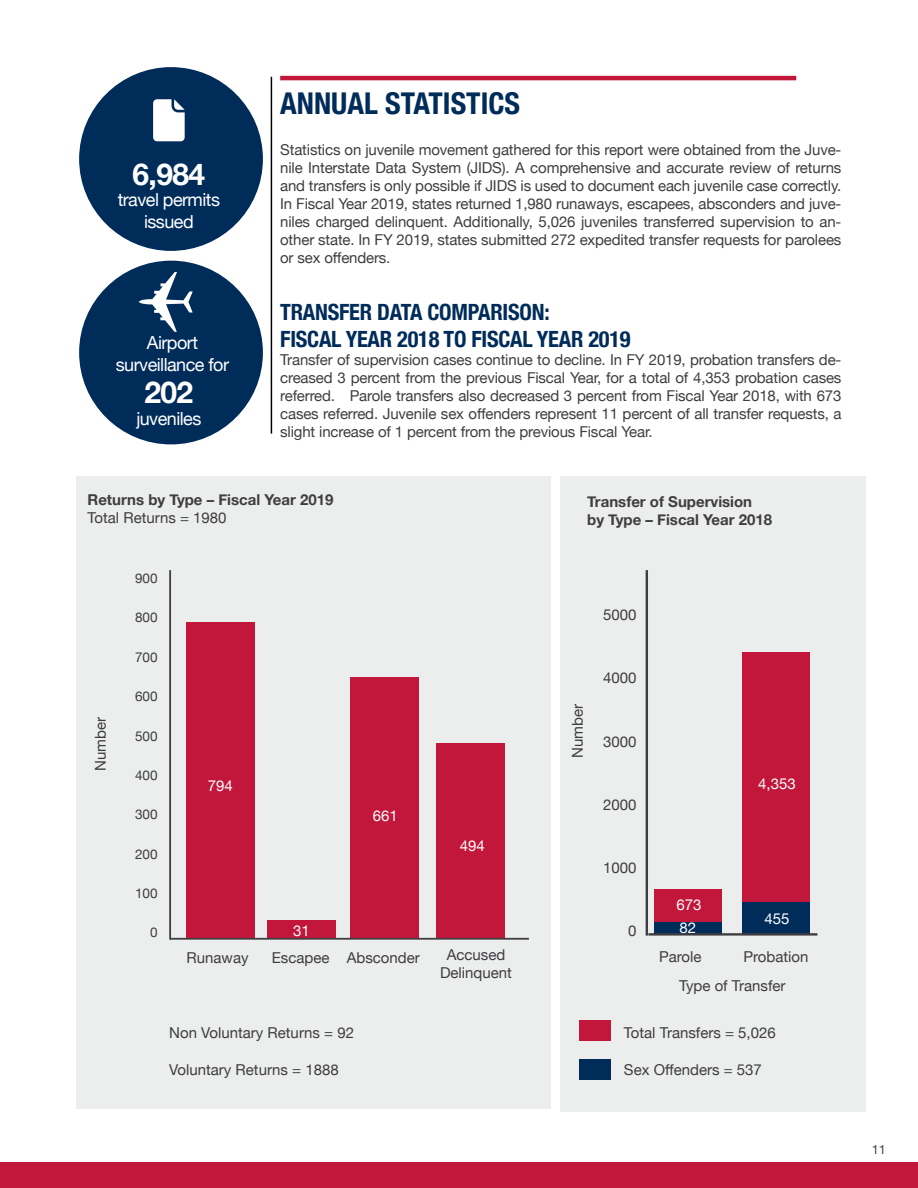
<style>
.page{position:relative;width:918px;height:1188px;background:#fff}
.page>*{position:absolute;margin:0;border:0;box-sizing:border-box;transform-origin:0 0}
.t1{font:700 condensed 30px "Helvetica Neue";color:#002c5a}
.t2{font:700 30px "Helvetica Neue";letter-spacing:-.02em;color:#fff}
.t3{font:700 condensed 22.35px/26.8px "Helvetica Neue";letter-spacing:-.01em;color:#002c5a}
.t4{font:18px/21.6px "Helvetica Neue";letter-spacing:-.03em;color:#fff;text-align:center}
.t5{font:15px/18px "Helvetica Neue";color:#3e3d40;text-align:justify}
.t6{font:700 15px/18px "Helvetica Neue";color:#3e3d40}
.t7{font:15px "Helvetica Neue";color:#fff}
.t8{font:13.5px "Helvetica Neue";color:#3e3d40}
.t9{font:12.75px "Helvetica Neue";color:#3e3d40}
</style>
<div class="page">
<div style="left:561px;top:476px;width:305px;height:635px;background:#eceded"></div>
<div style="left:76px;top:476px;width:475px;height:633px;background:#eceded"></div>
<div style="left:0;top:1162px;width:918px;height:26px;background:#c3163b"></div>
<hr style="left:169px;top:570px;width:2px;height:370px;background:#3e3d40">
<div style="left:186px;top:623px;width:68px;height:315px;background:#c3163b"></div>
<div style="left:267px;top:920px;width:69px;height:18px;background:#c3163b"></div>
<div style="left:350px;top:677px;width:69px;height:261px;background:#c3163b"></div>
<div style="left:436px;top:743px;width:69px;height:195px;background:#c3163b"></div>
<hr style="left:646px;top:570px;width:2px;height:366px;background:#3e3d40">
<div style="left:654px;top:920px;width:68px;height:14px;background:#002c5a"></div>
<div style="left:742px;top:902px;width:68px;height:32px;background:#002c5a"></div>
<div style="left:654px;top:890px;width:68px;height:32px;background:#c3163b"></div>
<div style="left:742px;top:652px;width:68px;height:250px;background:#c3163b"></div>
<hr style="left:648px;top:933px;width:169px;height:3px;background:#3e3d40">
<hr style="left:280px;top:76px;width:516px;height:4px;background:#c3163b">
<div style="left:79px;top:67px;width:184px;height:184px;background:#002c5a;border-radius:50%"></div>
<div style="left:79px;top:261px;width:184px;height:183px;background:#002c5a;border-radius:50%"></div>
<svg style="left:139px;top:272px;width:54px;height:60px"></svg>
<hr style="left:271px;top:77px;width:1px;height:357px;background:#000">
<svg style="left:153px;top:99px;width:32px;height:42px"></svg>
<div style="left:579px;top:1059px;width:32px;height:21px;background:#002c5a"></div>
<div style="left:579px;top:1020px;width:32px;height:21px;background:#c3163b"></div>
<hr style="left:170px;top:938px;width:359px;height:2px;background:#3e3d40">
<h1 class="t2" style="left:133px;top:151px;width:74px">6,984</h1>
<p class="t4" style="left:118px;top:190px;width:104px">travel permits issued</p>
<p class="t4" style="left:116px;top:333px;width:115px">Airport surveillance for</p>
<h1 class="t2" style="left:144px;top:369px;width:50px">202</h1>
<p class="t4" style="left:136px;top:409px;width:67px">juveniles</p>
<h1 class="t1" style="left:280px;top:79px;width:241px">ANNUAL STATISTICS</h1>
<p class="t5" style="left:280px;top:141px;width:563px">Statistics on juvenile movement gathered for this report were obtained from the Juve&shy;nile Interstate Data System (JIDS). A comprehensive and accurate review of returns and transfers is only possible if JIDS is used to document each juvenile case correctly.<br>In Fiscal Year 2019, states returned 1,980 runaways, escapees, absconders and juve&shy;niles charged delinquent. Additionally, 5,026 juveniles transferred supervision to an&shy;other state. In FY 2019, states submitted 272 expedited transfer requests for parolees or sex offenders.</p>
<h2 class="t3" style="left:280px;top:297px;width:352px">TRANSFER DATA COMPARISON:<br>FISCAL YEAR 2018 TO FISCAL YEAR 2019</h2>
<p class="t5" style="left:280px;top:352px;width:563px">Transfer of supervision cases continue to decline. In FY 2019, probation transfers de&shy;creased 3 percent from the previous Fiscal Year, for a total of 4,353 probation cases referred. Parole transfers also decreased 3 percent from Fiscal Year 2018, with 673 cases referred. Juvenile sex offenders represent 11 percent of all transfer requests, a slight increase of 1 percent from the previous Fiscal Year.</p>
<p class="t6" style="left:88px;top:491px;width:247px">Returns by Type – Fiscal Year 2019</p>
<p class="t5" style="left:88px;top:510px;width:141px">Total Returns = 1980</p>
<p class="t5" style="left:92px;top:771px;width:55px;rotate:-90deg">Number</p>
<p class="t8" style="left:135px;top:568px;width:24px">900</p>
<p class="t8" style="left:135px;top:608px;width:24px">800</p>
<p class="t8" style="left:135px;top:647px;width:24px">700</p>
<p class="t8" style="left:135px;top:687px;width:24px">600</p>
<p class="t8" style="left:135px;top:726px;width:24px">500</p>
<p class="t8" style="left:135px;top:765px;width:24px">400</p>
<p class="t8" style="left:135px;top:805px;width:24px">300</p>
<p class="t8" style="left:135px;top:844px;width:24px">200</p>
<p class="t8" style="left:135px;top:883px;width:24px">100</p>
<p class="t8" style="left:150px;top:923px;width:9px">0</p>
<p class="t7" style="left:208px;top:775px;width:27px">794</p>
<p class="t7" style="left:293px;top:919px;width:18px">31</p>
<p class="t7" style="left:373px;top:805px;width:27px">661</p>
<p class="t7" style="left:460px;top:834px;width:27px">494</p>
<p class="t5" style="left:187px;top:949px;width:63px">Runaway</p>
<p class="t5" style="left:272px;top:949px;width:150px">Escapee Absconder</p>
<p class="t5" style="left:440px;top:947px;width:73px;text-align:center">Accused<br>Delinquent</p>
<p class="t5" style="left:169px;top:1024px;width:186px">Non Voluntary Returns = 92</p>
<p class="t5" style="left:169px;top:1061px;width:171px">Voluntary Returns = 1888</p>
<p class="t6" style="left:587px;top:493px;width:187px">Transfer of Supervision by Type – Fiscal Year 2018</p>
<p class="t5" style="left:603px;top:607px;width:35px">5000</p>
<p class="t5" style="left:569px;top:758px;width:55px;rotate:-90deg">Number</p>
<p class="t5" style="left:603px;top:670px;width:35px">4000</p>
<p class="t5" style="left:603px;top:733px;width:35px">3000</p>
<p class="t5" style="left:603px;top:796px;width:35px">2000</p>
<p class="t7" style="left:758px;top:772px;width:39px">4,353</p>
<p class="t5" style="left:603px;top:859px;width:35px">1000</p>
<p class="t5" style="left:628px;top:923px;width:10px">0</p>
<p class="t7" style="left:676px;top:893px;width:27px">673</p>
<p class="t7" style="left:680px;top:917px;width:18px">82</p>
<p class="t5" style="left:659px;top:948px;width:44px">Parole</p>
<p class="t7" style="left:765px;top:908px;width:27px">455</p>
<p class="t5" style="left:743px;top:948px;width:67px">Probation</p>
<p class="t5" style="left:679px;top:978px;width:108px">Type of Transfer</p>
<p class="t5" style="left:624px;top:1024px;width:153px">Total Transfers = 5,026</p>
<p class="t5" style="left:624px;top:1061px;width:139px">Sex Offenders = 537</p>
<p class="t9" style="left:872px;top:1141px;width:16px">11</p>
</div>
